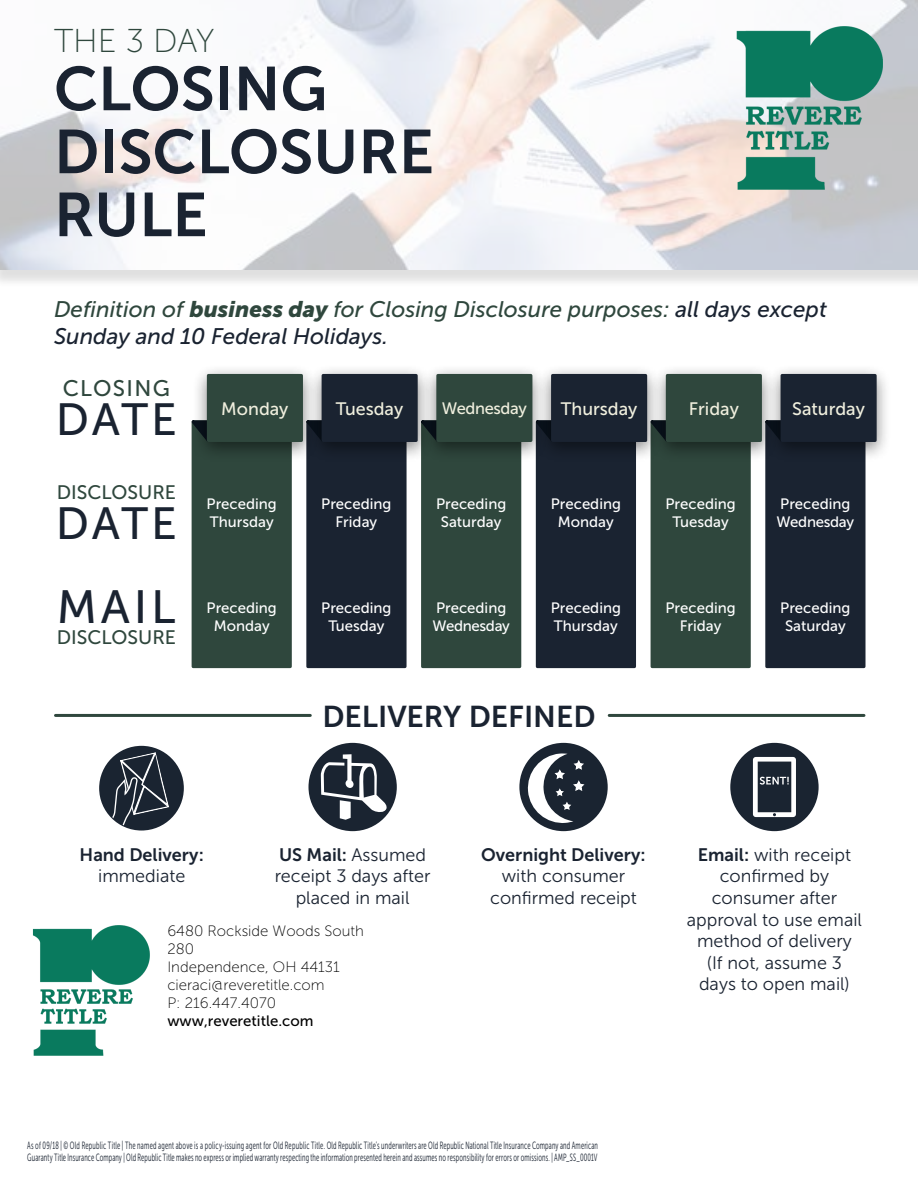
<style>
.page{position:relative;width:918px;height:1188px;background:#fff}
.page>*{position:absolute;margin:0;border:0;box-sizing:border-box;transform-origin:0 0}
.t1{font:61.5px/63px "Museo Sans 700";color:#1a2331}
.t2{font:46.5px "Museo Sans 500";color:#1a2331}
.t3{font:45px "Museo Sans 500";letter-spacing:.065em;color:#1a2331}
.t4{font:33px "Museo Sans 100";color:#2f473d}
.t5{font:30px "Museo Sans 700";color:#1a2331}
.t6{font:italic 22.5px/27px "Museo Sans 500";color:#2f473d}
.t7{font:22.5px "Museo Sans 500";letter-spacing:.06em;color:#2f473d}
.t8{font:19.5px "Museo Sans 500";color:#2f473d}
.t9{font:18px/21.6px "Museo Sans 300";color:#1a2331;text-align:center}
.t10{font:18px "Museo Sans 700";color:#1a2331}
.t11{font:18px "Museo Sans 500";color:#f0efde}
.t12{font:16.5px "Museo Sans 500";letter-spacing:-.02em;color:#f0efde}
.t13{font:15px/18px "Museo Sans 500";color:#fff;text-align:center}
.t14{font:15px/17.9px "Museo Sans 100";color:#000}
.t15{font:15px "Museo Sans 500";color:#000}
.t16{font:10.5px/12px "Museo Sans Cond 300";letter-spacing:.02em;color:#1a2331;scale:.7 1}
.s1{font-family:"Museo Sans 900"}
.s2{color:#1a2331}
.s3{font-family:"Museo Sans 300"}
.s4{font-family:"Museo Sans 700"}
</style>
<div class="page">
<div style="left:192px;top:420px;width:100px;height:248px;background:#2f473d;border:3px solid #2f473d"></div>
<div style="left:306px;top:420px;width:101px;height:248px;background:#1a2331;border:3px solid #1a2331"></div>
<div style="left:421px;top:420px;width:100px;height:248px;background:#2f473d;border:3px solid #2f473d"></div>
<div style="left:536px;top:420px;width:100px;height:248px;background:#1a2331"></div>
<div style="left:651px;top:420px;width:100px;height:248px;background:#2f473d;border:3px solid #2f473d"></div>
<div style="left:765px;top:420px;width:101px;height:248px;background:#1a2331;border:3px solid #1a2331"></div>
<div style="left:192px;top:364px;width:126px;height:98px;background:#000;opacity:.49"></div>
<div style="left:306px;top:364px;width:127px;height:98px;background:#000;opacity:.49"></div>
<div style="left:421px;top:364px;width:126px;height:98px;background:#000;opacity:.49"></div>
<div style="left:536px;top:364px;width:126px;height:98px;background:#000;opacity:.49"></div>
<div style="left:651px;top:364px;width:126px;height:98px;background:#000;opacity:.49"></div>
<div style="left:765px;top:364px;width:127px;height:98px;background:#000;opacity:.49"></div>
<svg style="left:191px;top:372px;width:687px;height:77px"></svg>
<div style="left:0;top:0;width:918px;height:289px;background:#000;opacity:.5"></div>
<img style="left:0;top:0;width:918px;height:270px">
<svg style="left:99px;top:745px;width:85px;height:86px"></svg>
<div style="left:309px;top:743px;width:88px;height:88px;background:#1a2431;border-radius:50%"></div>
<svg style="left:321px;top:754px;width:68px;height:66px"></svg>
<div style="left:519px;top:743px;width:89px;height:88px;background:#1a2431;border-radius:50%"></div>
<svg style="left:526px;top:753px;width:59px;height:72px"></svg>
<div style="left:730px;top:743px;width:89px;height:88px;background:#1a2431;border-radius:50%"></div>
<svg style="left:753px;top:757px;width:43px;height:60px"></svg>
<div style="left:758px;top:762px;width:33px;height:50px;background:#1a2431"></div>
<svg style="left:760px;top:777px;width:29px;height:8px"></svg>
<hr style="left:609px;top:714px;width:255px;height:3px;background:#2f473d">
<hr style="left:56px;top:714px;width:254px;height:3px;background:#2f473d">
<img style="left:729px;top:27px;width:162px;height:162px">
<img style="left:32px;top:926px;width:118px;height:129px">
<h3 class="t4" style="left:54px;top:23px;width:162px">THE 3 DAY</h3>
<h1 class="t1" style="left:54px;top:57px;width:382px">CLOSING<br>DISCLOSURE<br>RULE</h1>
<h3 class="t6" style="left:54px;top:296px;width:774px">Definition of <span class="s1">business day</span> for Closing Disclosure purposes: <span class="s2">all days except<br>Sunday and 10 Federal Holidays.</span></h3>
<h3 class="t7" style="left:63px;top:376px;width:109px">CLOSING</h3>
<h3 class="t3" style="left:56px;top:395px;width:123px">DATE</h3>
<h3 class="t8" style="left:57px;top:482px;width:121px">DISCLOSURE</h3>
<h3 class="t3" style="left:56px;top:499px;width:123px">DATE</h3>
<h2 class="t2" style="left:57px;top:581px;width:120px">MAIL</h2>
<h3 class="t8" style="left:57px;top:626px;width:121px">DISCLOSURE</h3>
<h3 class="t11" style="left:221px;top:399px;width:69px">Monday</h3>
<h3 class="t13" style="left:207px;top:494px;width:72px;text-align:left">Preceding<br>Thursday</h3>
<h3 class="t13" style="left:207px;top:598px;width:72px">Preceding<br>Monday</h3>
<h3 class="t11" style="left:336px;top:399px;width:69px">Tuesday</h3>
<h3 class="t12" style="left:442px;top:399px;width:87px">Wednesday</h3>
<h3 class="t11" style="left:561px;top:399px;width:78px">Thursday</h3>
<h3 class="t11" style="left:689px;top:399px;width:51px">Friday</h3>
<h3 class="t13" style="left:321px;top:494px;width:72px">Preceding<br>Friday</h3>
<h3 class="t13" style="left:436px;top:494px;width:72px">Preceding<br>Saturday</h3>
<h3 class="t13" style="left:551px;top:494px;width:72px">Preceding<br>Monday</h3>
<h3 class="t13" style="left:666px;top:494px;width:72px">Preceding<br>Tuesday</h3>
<h3 class="t13" style="left:321px;top:598px;width:72px">Preceding<br>Tuesday</h3>
<h3 class="t13" style="left:432px;top:598px;width:79px;text-align:left">Preceding<br>Wednesday</h3>
<h3 class="t13" style="left:551px;top:598px;width:72px;text-align:left">Preceding<br>Thursday</h3>
<h3 class="t13" style="left:666px;top:598px;width:72px">Preceding<br>Friday</h3>
<h3 class="t5" style="left:322px;top:700px;width:275px">DELIVERY DEFINED</h3>
<h3 class="t11" style="left:792px;top:399px;width:74px">Saturday</h3>
<h3 class="t13" style="left:777px;top:494px;width:79px;text-align:left">Preceding<br>Wednesday</h3>
<h3 class="t13" style="left:780px;top:598px;width:72px">Preceding<br>Saturday</h3>
<h3 class="t10" style="left:80px;top:845px;width:126px">Hand Delivery:</h3>
<h3 class="t9" style="left:98px;top:866px;width:89px">immediate</h3>
<h3 class="t10" style="left:279px;top:845px;width:149px">US Mail: <span class="s3">Assumed</span></h3>
<h3 class="t9" style="left:275px;top:866px;width:157px">receipt 3 days after placed in mail</h3>
<h3 class="t14" style="left:167px;top:922px;width:198px">6480 Rockside Woods South<br>280<br>Independence, OH 44131 cieraci@reveretitle.com<br>P: 216.447.4070</h3>
<h3 class="t15" style="left:167px;top:1012px;width:148px">www,reveretitle.com</h3>
<h3 class="t10" style="left:481px;top:845px;width:166px">Overnight Delivery:</h3>
<h3 class="t9" style="left:490px;top:866px;width:148px">with consumer confirmed receipt</h3>
<h3 class="t9" style="left:687px;top:844px;width:177px"><span class="s4">Email:</span> with receipt confirmed by consumer after approval to use email method of delivery<br>(If not, assume 3 days to open mail)</h3>
<p class="t16" style="left:27px;top:1139px;width:817px">As of 09/18 | © Old Republic Title | The named agent above is a policy-issuing agent for Old Republic Title. Old Republic Title’s underwriters are Old Republic National Title Insurance Company and American<br>Guaranty Title Insurance Company | Old Republic Title makes no express or implied warranty respecting the information presented herein and assumes no responsibility for errors or omissions. | AMP_SS_0001V</p>
</div>
